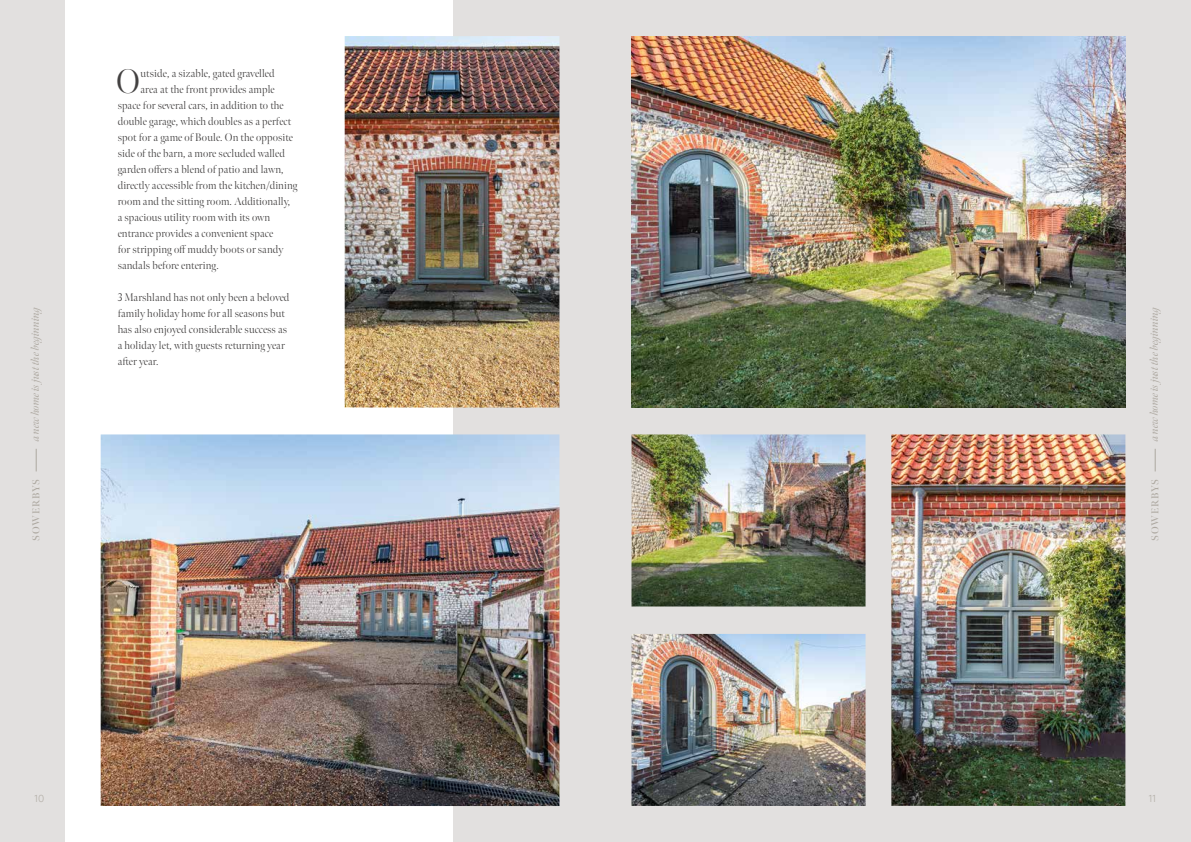
<style>
.page{position:relative;width:1191px;height:842px;background:#fff}
.page>*{position:absolute;margin:0;border:0;box-sizing:border-box;transform-origin:0 0}
.t1{font:300 34px "Meno Banner";color:#434141}
.t2{font:300 11px/16px "Meno Banner";letter-spacing:.01em;color:#434141}
.t3{font:italic 11px "Meno Banner";letter-spacing:-.01em;color:#ada8a0}
.t4{font:600 10px "Meno Banner";letter-spacing:.08em;color:#ada8a0}
.t5{font:300 10px "Quasimoda";color:#ada8a0}
</style>
<div class="page">
<div style="left:0;top:0;width:595px;height:842px;background:#e2e0df"></div>
<div style="left:595px;top:0;width:596px;height:842px;background:#e2e0df"></div>
<svg style="left:36px;top:449px;width:1px;height:22px"></svg>
<svg style="left:1155px;top:449px;width:1px;height:22px"></svg>
<div style="left:65px;top:0;width:387px;height:842px;background:#fff"></div>
<img style="left:101px;top:434px;width:458px;height:372px">
<img style="left:345px;top:36px;width:214px;height:372px">
<img style="left:631px;top:36px;width:494px;height:372px">
<img style="left:891px;top:434px;width:234px;height:372px">
<img style="left:631px;top:434px;width:234px;height:172px">
<img style="left:631px;top:634px;width:234px;height:172px">
<h1 class="t1" style="left:116px;top:60px;width:25px">O</h1>
<p class="t2" style="left:140px;top:65px;width:136px">utside, a sizable, gated gravelled</p>
<p class="t2" style="left:140px;top:81px;width:136px">area at the front provides ample</p>
<p class="t2" style="left:118px;top:97px;width:168px">space for several cars, in addition to the</p>
<p class="t2" style="left:118px;top:113px;width:175px">double garage, which doubles as a perfect</p>
<p class="t2" style="left:118px;top:129px;width:177px">spot for a game of Boule. On the opposite</p>
<p class="t2" style="left:118px;top:145px;width:169px">side of the barn, a more secluded walled</p>
<p class="t2" style="left:118px;top:161px;width:167px">garden offers a blend of patio and lawn,</p>
<p class="t2" style="left:118px;top:177px;width:181px">directly accessible from the kitchen/dining</p>
<p class="t2" style="left:118px;top:193px;width:174px">room and the sitting room. Additionally,</p>
<p class="t2" style="left:118px;top:209px;width:154px">a spacious utility room with its own</p>
<p class="t2" style="left:118px;top:225px;width:157px">entrance provides a convenient space</p>
<p class="t2" style="left:118px;top:241px;width:167px">for stripping off muddy boots or sandy</p>
<p class="t2" style="left:118px;top:257px;width:102px">sandals before entering.</p>
<p class="t2" style="left:118px;top:289px;width:173px">3 Marshland has not only been a beloved family holiday home for all seasons but has also enjoyed considerable success as a holiday let, with guests returning year after year.</p>
<p class="t3" style="left:29px;top:441px;width:138px;rotate:-90deg">a new home is just the beginning</p>
<p class="t3" style="left:1147px;top:441px;width:138px;rotate:-90deg">a new home is just the beginning</p>
<p class="t4" style="left:30px;top:541px;width:63px;rotate:-90deg">SOWERBYS</p>
<p class="t4" style="left:1149px;top:541px;width:63px;rotate:-90deg">SOWERBYS</p>
<p class="t5" style="left:35px;top:791px;width:11px">10</p>
<p class="t5" style="left:1148px;top:791px;width:9px">11</p>
</div>
